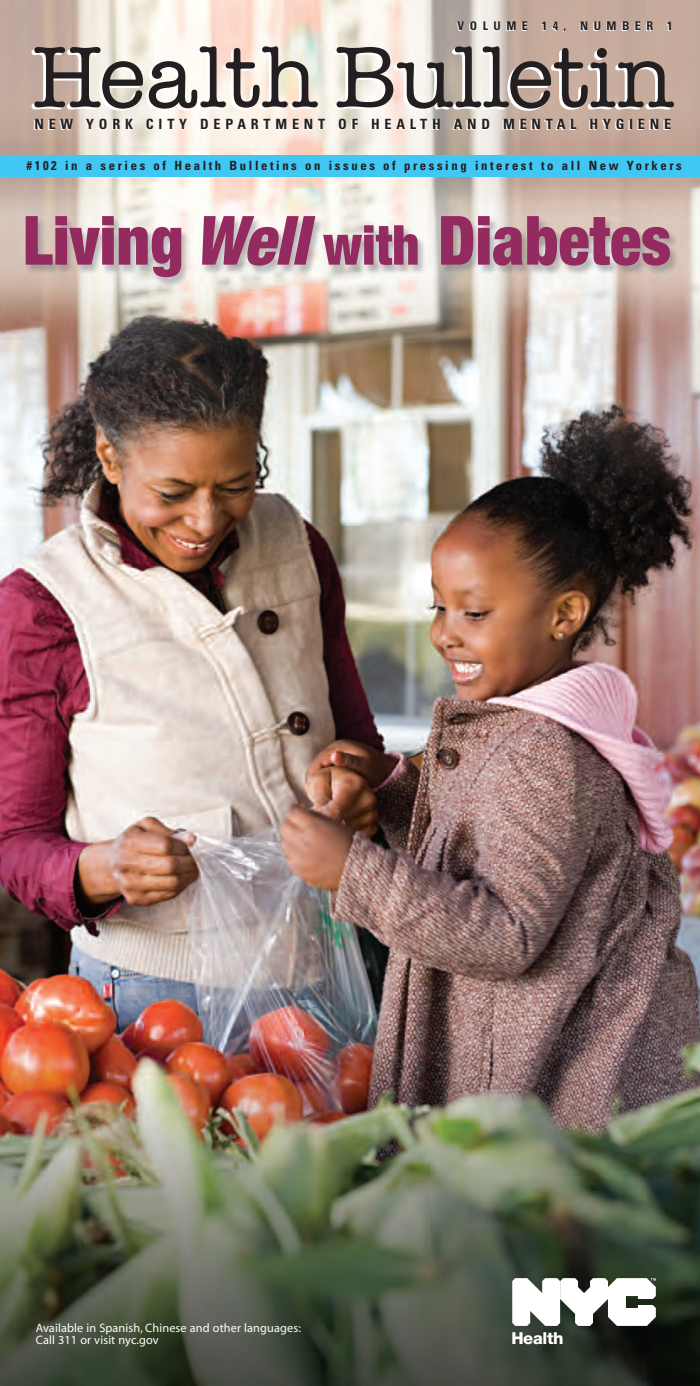
<style>
.page{position:relative;width:700px;height:1386px;background:#fff}
.page>*{position:absolute;margin:0;border:0;box-sizing:border-box;transform-origin:0 0}
.t1{font:500 86.62px "American Typewriter";color:#231f20}
.t2{font:900 condensed 67.9px "Helvetica Neue";color:#932b60;scale:.95 1}
.t3{font:800 16.45px "Helvetica Neue";letter-spacing:-.02em;color:#fff}
.t4{font:700 condensed 14.17px "Univers";letter-spacing:.34em;color:#231f20}
.t5{font:700 condensed 12.78px "Univers";letter-spacing:.205em;color:#231f20}
.t6{font:12.25px/12.2px "Myriad";letter-spacing:.01em;color:#fff}
.t7{font:700 condensed 11.9px "Univers";letter-spacing:.465em;color:#231f20}
.s1{font-style:italic}
.s2{font-size:55.12px}
</style>
<div class="page">
<img style="left:0;top:0;width:699px;height:1386px">
<div style="left:0;top:156px;width:699px;height:21px;background:#40c7f4"></div>
<img style="left:1px;top:190px;width:698px;height:152px">
<svg style="left:512px;top:1278px;width:143px;height:48px"></svg>
<p class="t7" style="left:457px;top:21px;width:216px">VOLUME 14, NUMBER 1</p>
<h1 class="t1" style="left:33px;top:48px;width:641px">Health Bulletin</h1>
<p class="t4" style="left:34px;top:118px;width:637px">NEW YORK CITY DEPARTMENT OF HEALTH AND MENTAL HYGIENE</p>
<p class="t5" style="left:27px;top:161px;width:656px">#102 in a series of Health Bulletins on issues of pressing interest to all New Yorkers</p>
<h2 class="t2" style="left:23px;top:216px;width:683px">Living <span class="s1">Well</span> <span class="s2">with</span> Diabetes</h2>
<p class="t6" style="left:36px;top:1322px;width:266px">Available in Spanish, Chinese and other languages:<br>Call 311 or visit nyc.gov</p>
<p class="t3" style="left:511px;top:1332px;width:54px">Health</p>
</div>
